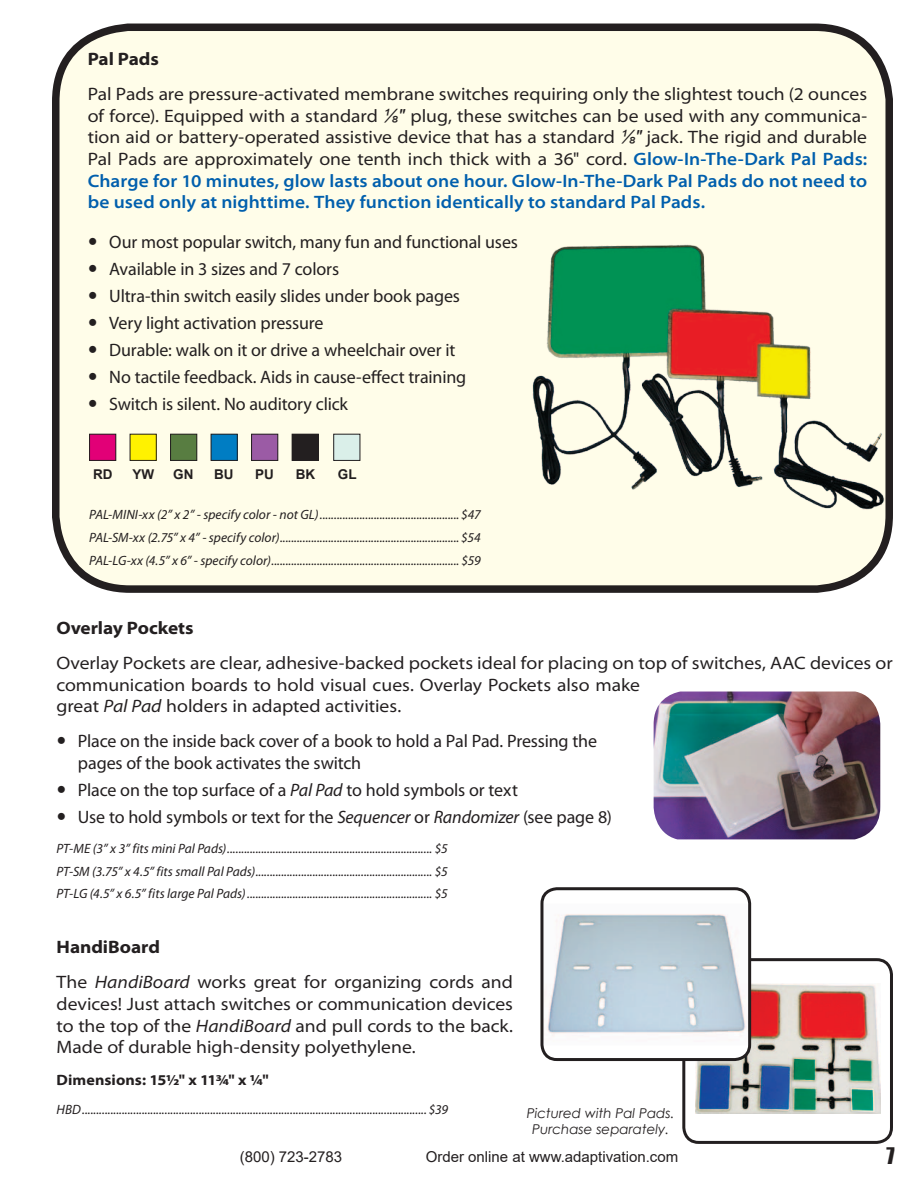
<style>
.page{position:relative;width:918px;height:1188px;background:#fff}
.page>*{position:absolute;margin:0;border:0;box-sizing:border-box;transform-origin:0 0}
.t1{font:21px "Impact";color:#231f20}
.t2{font:semi-expanded 18px/21.6px "Myriad Pro";color:#231f20;text-align:justify}
.t3{font:18px/27px "Myriad Pro";letter-spacing:-.01em;color:#231f20}
.t4{font:700 semi-expanded 18px "Myriad Pro";letter-spacing:-.005em;color:#231f20}
.t5{font:15px "Arial";color:#231f20}
.t6{font:700 semi-expanded 15px "Myriad Pro";letter-spacing:.005em;color:#231f20}
.t7{font:italic 13.5px/23px "Myriad Pro";color:#231f20;text-align:justify}
.t8{font:italic 13.5px/16.2px "Century Gothic";color:#231f20;text-align:center}
.t9{font:700 13.5px "Arial";color:#231f20}
.s1{font-family:"Arial";font-style:italic;font-stretch:normal}
.s2{font-weight:600;color:#005fad}
.s3{font-style:italic}
.s4{font-weight:700}
</style>
<div class="page">
<div style="left:56px;top:27px;width:833px;height:562px;background:#fffde9;border-radius:74px"></div>
<div style="left:52px;top:24px;width:841px;height:569px;border:8px solid #231f20;border-radius:74px"></div>
<img style="left:532px;top:242px;width:355px;height:271px">
<div style="left:90px;top:434px;width:26px;height:26px;background:#e20077"></div>
<div style="left:89px;top:434px;width:27px;height:27px;border:1px solid #231f20"></div>
<div style="left:292px;top:434px;width:26px;height:26px;background:#231f20"></div>
<div style="left:292px;top:434px;width:27px;height:27px;border:1px solid #231f20"></div>
<div style="left:130px;top:434px;width:26px;height:26px;background:#fff200"></div>
<div style="left:130px;top:434px;width:27px;height:27px;border:1px solid #231f20"></div>
<div style="left:171px;top:434px;width:26px;height:26px;background:#587d41"></div>
<div style="left:170px;top:434px;width:27px;height:27px;border:1px solid #231f20"></div>
<div style="left:211px;top:434px;width:26px;height:26px;background:#007dc3"></div>
<div style="left:211px;top:434px;width:27px;height:27px;border:1px solid #231f20"></div>
<div style="left:252px;top:434px;width:26px;height:26px;background:#9b5ba5"></div>
<div style="left:251px;top:434px;width:27px;height:27px;border:1px solid #231f20"></div>
<div style="left:334px;top:434px;width:26px;height:26px;background:#daefe9"></div>
<div style="left:333px;top:434px;width:27px;height:27px;border:1px solid #231f20"></div>
<img style="left:654px;top:692px;width:226px;height:147px">
<img style="left:696px;top:984px;width:184px;height:130px">
<div style="left:682px;top:958px;width:211px;height:186px;border:3px solid #231f20;border-radius:15px"></div>
<div style="left:542px;top:889px;width:208px;height:171px;background:#fff;border-radius:15px"></div>
<img style="left:545px;top:914px;width:202px;height:123px">
<div style="left:540px;top:887px;width:211px;height:174px;border:3px solid #231f20;border-radius:15px"></div>
<p class="t4" style="left:88px;top:47px;width:73px">Pal Pads</p>
<p class="t2" style="left:88px;top:83px;width:781px">Pal Pads are pressure-activated membrane switches requiring only the slightest touch (2 ounces of force). Equipped with a standard <span class="s1">⅛"</span> plug, these switches can be used with any communica&shy;tion aid or battery-operated assistive device that has a standard <span class="s1">⅛"</span> jack. The rigid and durable Pal Pads are approximately one tenth inch thick with a 36" cord. <span class="s2">Glow-In-The-Dark Pal Pads:<br>Charge for 10 minutes, glow lasts about one hour. Glow-In-The-Dark Pal Pads do not need to be used only at nighttime. They function identically to standard Pal Pads.</span></p>
<p class="t3" style="left:109px;top:228px;width:410px">Our most popular switch, many fun and functional uses Available in 3 sizes and 7 colors<br>Ultra-thin switch easily slides under book pages<br>Very light activation pressure<br>Durable: walk on it or drive a wheelchair over it<br>No tactile feedback. Aids in cause-effect training Switch is silent. No auditory click</p>
<p class="t9" style="left:93px;top:465px;width:21px">RD</p>
<p class="t9" style="left:133px;top:465px;width:23px">YW</p>
<p class="t9" style="left:173px;top:465px;width:22px">GN</p>
<p class="t9" style="left:214px;top:465px;width:21px">BU</p>
<p class="t9" style="left:255px;top:465px;width:20px">PU</p>
<p class="t9" style="left:296px;top:465px;width:21px">BK</p>
<p class="t9" style="left:338px;top:465px;width:20px">GL</p>
<p class="t7" style="left:89px;top:503px;width:393px">PAL-MINI-xx (2” x 2” - specify color - not GL)................................................. $47<br>PAL-SM-xx (2.75” x 4” - specify color)............................................................... $54<br>PAL-LG-xx (4.5” x 6” - specify color).................................................................. $59</p>
<p class="t4" style="left:56px;top:616px;width:139px">Overlay Pockets</p>
<p class="t2" style="left:56px;top:652px;width:838px;text-align:left">Overlay Pockets are clear, adhesive-backed pockets ideal for placing on top of switches, AAC devices or communication boards to hold visual cues. Overlay Pockets also make<br>great <span class="s3">Pal Pad</span> holders in adapted activities.</p>
<p class="t3" style="left:78px;top:730px;width:521px;line-height:21.6px">Place on the inside back cover of a book to hold a Pal Pad. Pressing the pages of the book activates the switch</p>
<p class="t3" style="left:78px;top:776px;width:535px">Place on the top surface of a <span class="s3">Pal Pad</span> to hold symbols or text<br>Use to hold symbols or text for the <span class="s3">Sequencer</span> or <span class="s3">Randomizer</span> (see page 8)</p>
<p class="t7" style="left:56px;top:836px;width:393px">PT-ME (3” x 3” fits mini Pal Pads)........................................................................ $5<br>PT-SM (3.75” x 4.5” fits small Pal Pads).............................................................. $5<br>PT-LG (4.5” x 6.5” fits large Pal Pads)................................................................. $5</p>
<p class="t2" style="left:57px;top:929px;width:458px;line-height:35.1px"><span class="s4">HandiBoard<br></span>The <span class="s3">HandiBoard</span> works great for organizing cords and</p>
<p class="t2" style="left:57px;top:993px;width:458px">devices! Just attach switches or communication devices to the top of the <span class="s3">HandiBoard</span> and pull cords to the back.<br>Made of durable high-density polyethylene.</p>
<p class="t6" style="left:57px;top:1070px;width:214px">Dimensions: 15½" x 11¾" x ¼"</p>
<p class="t7" style="left:57px;top:1098px;width:393px">HBD......................................................................................................................... $39</p>
<p class="t8" style="left:527px;top:1105px;width:149px">Pictured with Pal Pads.<br>Purchase separately.</p>
<p class="t5" style="left:240px;top:1146px;width:104px">(800) 723-2783</p>
<p class="t5" style="left:426px;top:1146px;width:254px">Order online at www.adaptivation.com</p>
<p class="t1" style="left:886px;top:1140px;width:10px">7</p>
</div>
